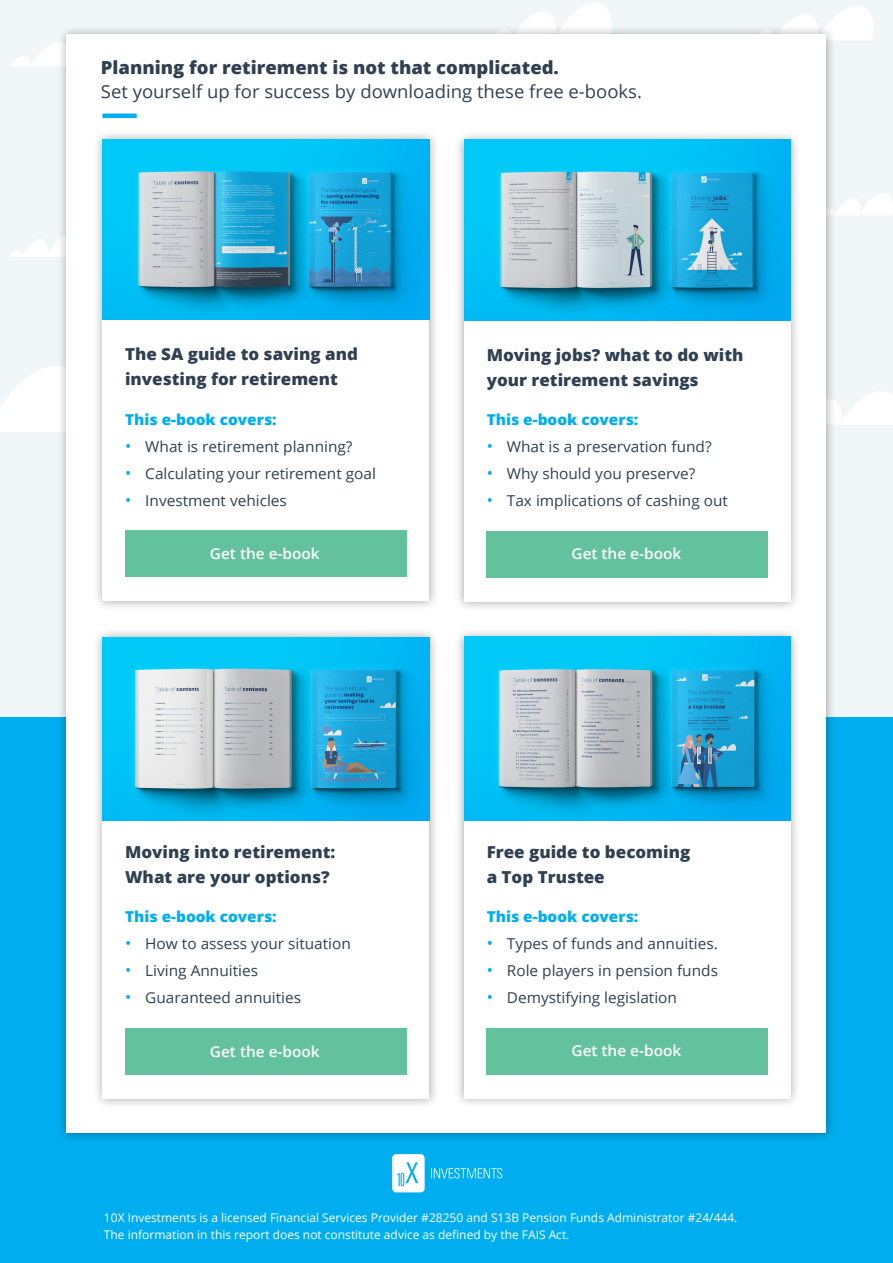
<style>
.page{position:relative;width:893px;height:1263px;background:#fff}
.page>*{position:absolute;margin:0;border:0;box-sizing:border-box;transform-origin:0 0}
.t1{font:18px "Open Sans";color:#304051}
.t2{font:800 18px "Open Sans";color:#304051}
.t3{font:800 16.5px "Open Sans";color:#304051}
.t4{font:15px "Open Sans";color:#304051}
.t5{font:800 15px "Open Sans";color:#00aeef}
.t6{font:600 15px "Open Sans";color:#fff}
.t7{font:12px "Open Sans";color:#fff}
.s1{font-size:16.5px;color:#00aeef}
</style>
<div class="page">
<div style="left:0;top:0;width:893px;height:717px;background:#f1f6f9"></div>
<svg style="left:523px;top:3px;width:88px;height:21px"></svg>
<svg style="left:10px;top:43px;width:47px;height:23px"></svg>
<svg style="left:836px;top:392px;width:57px;height:32px"></svg>
<svg style="left:836px;top:193px;width:57px;height:22px"></svg>
<svg style="left:10px;top:240px;width:47px;height:16px"></svg>
<svg style="left:0;top:366px;width:57px;height:66px"></svg>
<svg style="left:787px;top:6px;width:87px;height:34px"></svg>
<div style="left:0;top:717px;width:893px;height:546px;background:#00aeef"></div>
<div style="left:57px;top:24px;width:779px;height:1119px;background:#000;opacity:.35"></div>
<div style="left:67px;top:34px;width:759px;height:1099px;background:#fff"></div>
<div style="left:92px;top:130px;width:347px;height:481px;background:#000;opacity:.35"></div>
<div style="left:102px;top:140px;width:327px;height:461px;background:#fff"></div>
<img style="left:102px;top:139px;width:327px;height:181px">
<div style="left:125px;top:530px;width:282px;height:47px;background:#63c29d"></div>
<div style="left:454px;top:131px;width:347px;height:481px;background:#000;opacity:.35"></div>
<div style="left:464px;top:140px;width:327px;height:461px;background:#fff"></div>
<img style="left:464px;top:140px;width:327px;height:181px">
<div style="left:487px;top:531px;width:281px;height:47px;background:#63c29d"></div>
<div style="left:92px;top:628px;width:347px;height:481px;background:#000;opacity:.35"></div>
<div style="left:102px;top:637px;width:327px;height:461px;background:#fff"></div>
<div style="left:125px;top:1028px;width:282px;height:47px;background:#63c29d"></div>
<div style="left:454px;top:627px;width:347px;height:482px;background:#000;opacity:.35"></div>
<div style="left:464px;top:637px;width:327px;height:461px;background:#fff"></div>
<img style="left:464px;top:637px;width:327px;height:183px">
<div style="left:487px;top:1028px;width:281px;height:47px;background:#63c29d"></div>
<hr style="left:102px;top:114px;width:35px;height:4px;background:#00aeef">
<svg style="left:392px;top:1154px;width:33px;height:38px"></svg>
<svg style="left:431px;top:1168px;width:71px;height:10px"></svg>
<img style="left:102px;top:637px;width:328px;height:184px">
<p class="t2" style="left:101px;top:54px;width:459px">Planning for retirement is not that complicated.</p>
<p class="t1" style="left:101px;top:79px;width:542px">Set yourself up for success by downloading these free e-books.</p>
<p class="t3" style="left:125px;top:341px;width:234px">The SA guide to saving and</p>
<p class="t3" style="left:125px;top:367px;width:214px">investing for retirement</p>
<p class="t5" style="left:125px;top:408px;width:153px">This e-book covers:</p>
<p class="t4" style="left:125px;top:436px;width:229px"><span class="s1">•</span> What is retirement planning?</p>
<p class="t4" style="left:125px;top:463px;width:252px"><span class="s1">•</span> Calculating your retirement goal</p>
<p class="t4" style="left:125px;top:490px;width:163px"><span class="s1">•</span> Investment vehicles</p>
<p class="t6" style="left:210px;top:543px;width:111px">Get the e-book</p>
<p class="t3" style="left:487px;top:342px;width:258px">Moving jobs? what to do with</p>
<p class="t3" style="left:487px;top:368px;width:213px">your retirement savings</p>
<p class="t5" style="left:487px;top:408px;width:153px">This e-book covers:</p>
<p class="t4" style="left:487px;top:437px;width:226px"><span class="s1">•</span> What is a preservation fund?</p>
<p class="t4" style="left:487px;top:464px;width:210px"><span class="s1">•</span> Why should you preserve?</p>
<p class="t4" style="left:487px;top:491px;width:243px"><span class="s1">•</span> Tax implications of cashing out</p>
<p class="t6" style="left:571px;top:544px;width:111px">Get the e-book</p>
<p class="t3" style="left:125px;top:839px;width:212px">Moving into retirement:</p>
<p class="t3" style="left:125px;top:865px;width:206px">What are your options?</p>
<p class="t5" style="left:125px;top:905px;width:153px">This e-book covers:</p>
<p class="t4" style="left:125px;top:934px;width:227px"><span class="s1">•</span> How to assess your situation</p>
<p class="t4" style="left:125px;top:961px;width:134px"><span class="s1">•</span> Living Annuities</p>
<p class="t4" style="left:125px;top:988px;width:178px"><span class="s1">•</span> Guaranteed annuities</p>
<p class="t6" style="left:210px;top:1041px;width:111px">Get the e-book</p>
<p class="t3" style="left:487px;top:839px;width:205px">Free guide to becoming</p>
<p class="t3" style="left:487px;top:864px;width:120px">a Top Trustee</p>
<p class="t5" style="left:487px;top:905px;width:153px">This e-book covers:</p>
<p class="t4" style="left:487px;top:933px;width:233px"><span class="s1">•</span> Types of funds and annuities.</p>
<p class="t4" style="left:487px;top:960px;width:233px"><span class="s1">•</span> Role players in pension funds</p>
<p class="t4" style="left:487px;top:987px;width:192px"><span class="s1">•</span> Demystifying legislation</p>
<p class="t6" style="left:571px;top:1040px;width:111px">Get the e-book</p>
<p class="t7" style="left:104px;top:1209px;width:635px">10X Investments is a licensed Financial Services Provider #28250 and S13B Pension Funds Administrator #24/444.</p>
<p class="t7" style="left:104px;top:1227px;width:467px">The information in this report does not constitute advice as defined by the FAIS Act.</p>
</div>
